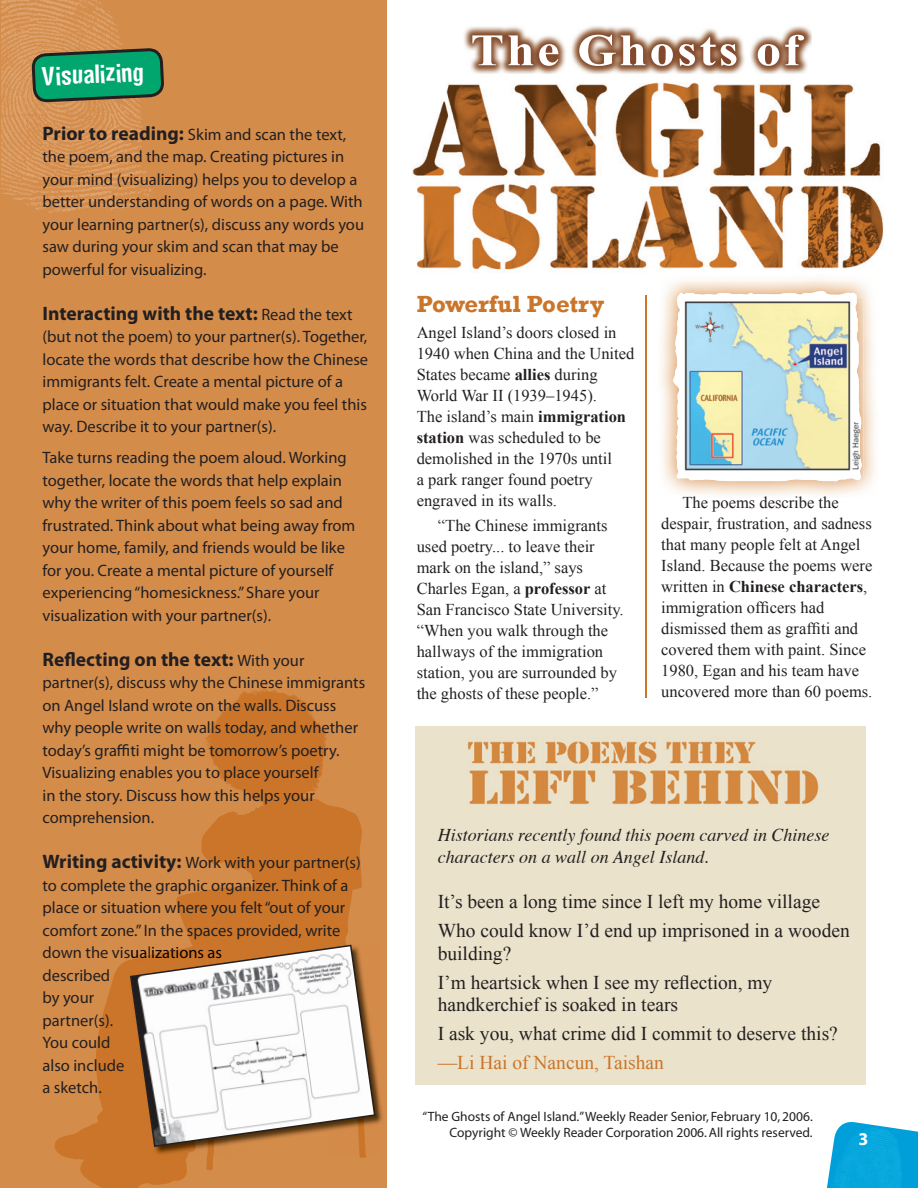
<style>
.page{position:relative;width:918px;height:1188px;background:#fff}
.page>*{position:absolute;margin:0;border:0;box-sizing:border-box;transform-origin:0 0}
.t1{font:700 45px "Times New Roman";letter-spacing:.05em;color:#fff;scale:1.12 1}
.t2{font:700 24px "Rockwell";color:#ca7529}
.t3{font:24px "Dirtyhouse";color:#fff}
.t4{font:19.5px/29px "Times New Roman";color:#231f20}
.t5{font:700 19.5px "Myriad Pro";color:#231f20}
.t6{font:19.5px "Times New Roman";color:#ca7529}
.t7{font:italic 18px/22.5px "Times";color:#231f20}
.t8{font:700 18px "Myriad";color:#fff}
.t9{font:16.5px/22.5px "Myriad Pro";color:#231f20}
.t10{font:16.5px/21px "Times New Roman";color:#231f20}
.t11{font:13.5px/16.5px "Myriad";color:#231f20;text-align:right}
.s1{font-weight:700;font-size:19.5px}
.s2{font-weight:400;font-size:16.5px}
.s3{color:#100}
.s4{color:#090000}
.s5{font-weight:700}
</style>
<div class="page">
<svg style="left:914px;top:1131px;width:4px;height:57px"></svg>
<img style="left:827px;top:1122px;width:87px;height:66px">
<div style="left:0;top:0;width:386px;height:1188px;background:#d48c4a"></div>
<img style="left:55px;top:688px;width:311px;height:500px">
<img style="left:1px;top:0;width:152px;height:213px">
<svg style="left:32px;top:48px;width:132px;height:54px;background:#1e9160"></svg>
<img style="left:412px;top:73px;width:471px;height:197px">
<img style="left:415px;top:727px;width:451px;height:358px">
<img style="left:464px;top:26px;width:348px;height:47px">
<svg style="left:673px;top:291px;width:190px;height:190px"></svg>
<img style="left:680px;top:297px;width:183px;height:179px">
<hr style="left:646px;top:296px;width:1px;height:402px;background:#ca7529">
<img style="left:130px;top:944px;width:253px;height:211px">
<svg style="left:130px;top:945px;width:246px;height:202px;background:#dcccbd"></svg>
<h2 class="t3" style="left:41px;top:69px;width:103px;rotate:-3deg">Visualizing</h2>
<p class="t9" style="left:43px;top:124px;width:323px"><span class="s1">Prior to reading:</span> Skim and scan the text, the poem, and the map. Creating pictures in your mind (visualizing) helps you to develop a better understanding of words on a page. With your learning partner(s), discuss any words you saw during your skim and scan that may be powerful for visualizing.</p>
<p class="t5" style="left:43px;top:306px;width:312px">Interacting with the text: <span class="s2">Read the text</span></p>
<p class="t9" style="left:43px;top:326px;width:327px">(but not the poem) to your partner(s). Together, locate the words that describe how the Chinese immigrants felt. Create a mental picture of a place or situation that would make you feel this way. Describe it to your partner(s).</p>
<p class="t9" style="left:43px;top:447px;width:314px">Take turns reading the poem aloud. Working together, locate the words that help explain why the writer of this poem feels so sad and frustrated. Think about what being away from your home, family, and friends would be like for you. Create a mental picture of yourself experiencing “homesickness.” Share your visualization with your partner(s).</p>
<p class="t5" style="left:43px;top:652px;width:263px">Reflecting on the text: <span class="s2">With your</span></p>
<p class="t9" style="left:43px;top:672px;width:324px">partner(s), discuss why the Chinese immigrants on Angel Island wrote on the walls. Discuss why people write on walls today, and whether today’s graffiti might be tomorrow’s poetry.<br>Visualizing enables you to place yourself<br>in the story. Discuss how this helps your comprehension.</p>
<p class="t9" style="left:43px;top:852px;width:320px"><span class="s1">Writing activity:</span> Work with your partner(s) to complete the graphic organizer. Think of a place or situation where you felt “out of your comfort zone.” In the spaces provided, write down the vi<span class="s3">sualizati</span><span class="s4">ons as<br></span>described<br>by your<br>partner(s).<br>You could<br>also include<br>a sketch.</p>
<h1 class="t1" style="left:471px;top:25px;width:296px">The Ghosts of</h1>
<h2 class="t2" style="left:417px;top:290px;width:189px">Powerful Poetry</h2>
<p class="t10" style="left:417px;top:322px;width:219px">Angel Island’s doors closed in<br>1940 when China and the United<br>States became <span class="s5">allies</span> during<br>World War II (1939–1945).<br>The island’s main <span class="s5">immigration station</span> was scheduled to be demolished in the 1970s until<br>a park ranger found poetry engraved in its walls.</p>
<p class="t10" style="left:417px;top:515px;width:208px;text-indent:21px">“The Chinese immigrants used poetry... to leave their mark on the island,” says<br>Charles Egan, a <span class="s5">professor</span> at<br>San Francisco State University. “When you walk through the hallways of the immigration station, you are surrounded by the ghosts of these people.”</p>
<p class="t10" style="left:661px;top:492px;width:213px;text-indent:21px">The poems describe the despair, frustration, and sadness that many people felt at Angel<br>Island. Because the poems were written in <span class="s5">Chinese characters</span>, immigration officers had dismissed them as graffiti and covered them with paint. Since<br>1980, Egan and his team have uncovered more than 60 poems.</p>
<p class="t7" style="left:438px;top:825px;width:393px">Historians recently found this poem carved in Chinese characters on a wall on Angel Island.</p>
<p class="t4" style="left:438px;top:887px;width:414px">It’s been a long time since I left my home village<br>Who could know I’d end up imprisoned in a wooden</p>
<p class="t4" style="left:438px;top:939px;width:336px">building?<br>I’m heartsick when I see my reflection, my</p>
<p class="t4" style="left:438px;top:990px;width:402px">handkerchief is soaked in tears<br>I ask you, what crime did I commit to deserve this?</p>
<p class="t6" style="left:438px;top:1052px;width:228px">—Li Hai of Nancun, Taishan</p>
<p class="t11" style="left:423px;top:1109px;width:392px">“The Ghosts of Angel Island.” Weekly Reader Senior, February 10, 2006.<br>Copyright © Weekly Reader Corporation 2006. All rights reserved.</p>
<p class="t8" style="left:858px;top:1132px;width:11px">3</p>
</div>
